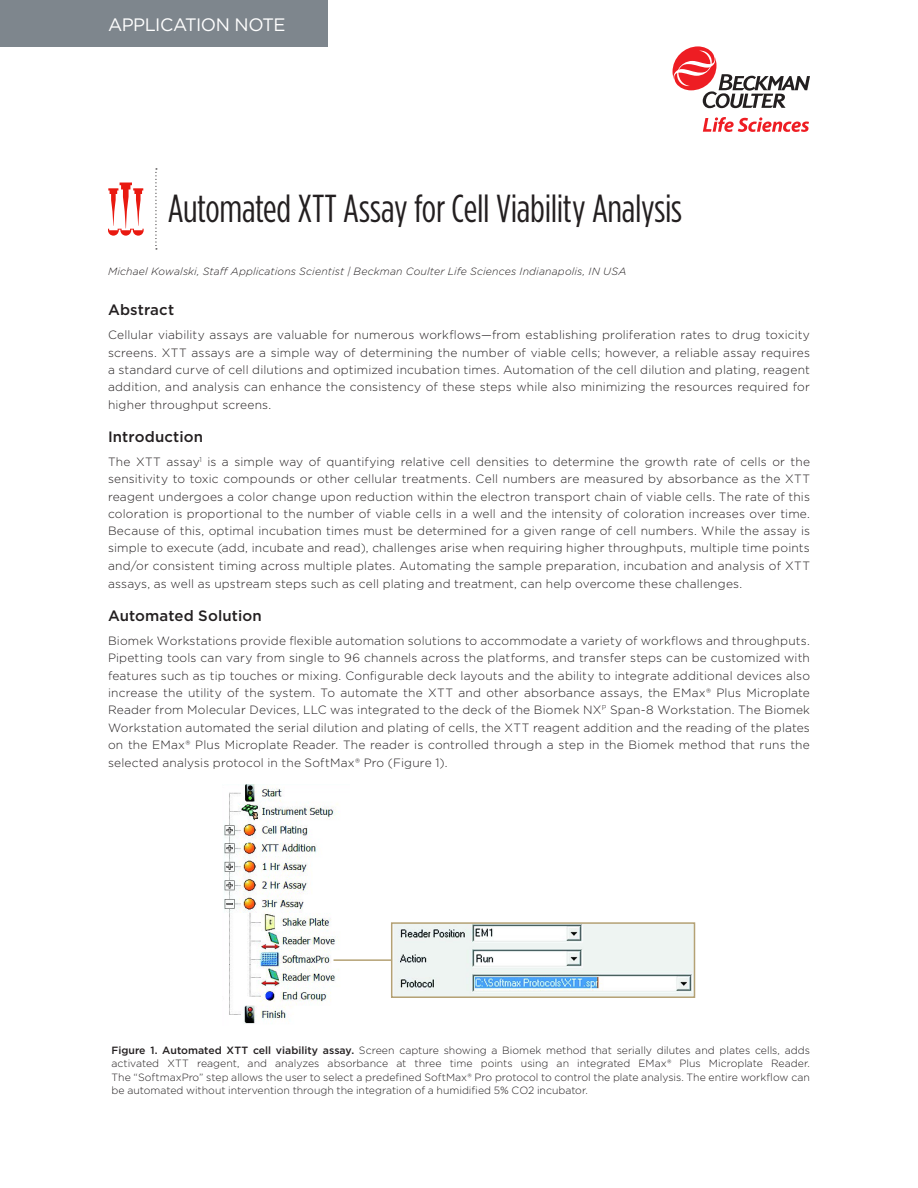
<style>
.page{position:relative;width:918px;height:1188px;background:#fff}
.page>*{position:absolute;margin:0;border:0;box-sizing:border-box;transform-origin:0 0}
.Doc_-_Title{font:39px "Gotham Condensed";letter-spacing:-.01em;color:#231f20}
.Doc_-_Body{font:18px "Gotham";letter-spacing:-.03em;color:#fff}
.Doc_-_Header{font:500 15px "Gotham";letter-spacing:.01em;color:#231f20}
.Doc_-_Body-2{font:300 12px/17.4px "Gotham";letter-spacing:.015em;color:#231f20;text-align:justify}
.t1{font:300 10.5px/13.5px "Gotham";letter-spacing:-.005em;color:#231f20;text-align:justify}
.Doc_-_Author{font:italic 300 10.5px "Gotham";letter-spacing:.015em;color:#231f20}
.s1{font-weight:500}
</style>
<div class="page">
<svg style="left:155px;top:168px;width:2px;height:81px"></svg>
<div style="left:0;top:0;width:327px;height:46px;background:#7e868d"></div>
<svg style="left:108px;top:183px;width:36px;height:53px"></svg>
<img style="left:224px;top:784px;width:115px;height:240px">
<img style="left:394px;top:925px;width:298px;height:70px">
<div style="left:391px;top:922px;width:304px;height:76px;border:2px solid #b4a174"></div>
<hr style="left:334px;top:959px;width:58px;height:2px;background:#b4a174">
<svg style="left:673px;top:46px;width:137px;height:62px"></svg>
<svg style="left:703px;top:117px;width:106px;height:15px"></svg>
<p class="Doc_-_Body" style="left:108px;top:13px;width:179px">APPLICATION NOTE</p>
<p class="Doc_-_Title" style="left:168px;top:186px;width:516px">Automated XTT Assay for Cell Viability Analysis</p>
<p class="Doc_-_Author" style="left:108px;top:264px;width:520px">Michael Kowalski, Staff Applications Scientist | Beckman Coulter Life Sciences Indianapolis, IN USA</p>
<p class="Doc_-_Header" style="left:108px;top:300px;width:68px">Abstract</p>
<p class="Doc_-_Body-2" style="left:108px;top:326px;width:704px">Cellular viability assays are valuable for numerous workflows—from establishing proliferation rates to drug toxicity screens. XTT assays are a simple way of determining the number of viable cells; however, a reliable assay requires a standard curve of cell dilutions and optimized incubation times. Automation of the cell dilution and plating, reagent addition, and analysis can enhance the consistency of these steps while also minimizing the resources required for higher throughput screens.</p>
<p class="Doc_-_Header" style="left:108px;top:427px;width:97px">Introduction</p>
<p class="Doc_-_Body-2" style="left:108px;top:453px;width:704px">The XTT assay<sup>1</sup> is a simple way of quantifying relative cell densities to determine the growth rate of cells or the sensitivity to toxic compounds or other cellular treatments. Cell numbers are measured by absorbance as the XTT reagent undergoes a color change upon reduction within the electron transport chain of viable cells. The rate of this coloration is proportional to the number of viable cells in a well and the intensity of coloration increases over time.<br>Because of this, optimal incubation times must be determined for a given range of cell numbers. While the assay is simple to execute (add, incubate and read), challenges arise when requiring higher throughputs, multiple time points and/or consistent timing across multiple plates. Automating the sample preparation, incubation and analysis of XTT assays, as well as upstream steps such as cell plating and treatment, can help overcome these challenges.</p>
<p class="Doc_-_Header" style="left:108px;top:606px;width:155px">Automated Solution</p>
<p class="Doc_-_Body-2" style="left:108px;top:632px;width:704px">Biomek Workstations provide flexible automation solutions to accommodate a variety of workflows and throughputs.<br>Pipetting tools can vary from single to 96 channels across the platforms, and transfer steps can be customized with features such as tip touches or mixing. Configurable deck layouts and the ability to integrate additional devices also increase the utility of the system. To automate the XTT and other absorbance assays, the EMax® Plus Microplate Reader from Molecular Devices, LLC was integrated to the deck of the Biomek NX<sup>P</sup> Span-8 Workstation. The Biomek Workstation automated the serial dilution and plating of cells, the XTT reagent addition and the reading of the plates on the EMax® Plus Microplate Reader. The reader is controlled through a step in the Biomek method that runs the selected analysis protocol in the SoftMax® Pro (Figure 1).</p>
<p class="t1" style="left:112px;top:1043px;width:700px"><span class="s1">Figure 1. Automated XTT cell viability assay.</span> Screen capture showing a Biomek method that serially dilutes and plates cells, adds activated XTT reagent, and analyzes absorbance at three time points using an integrated EMax® Plus Microplate Reader.<br>The “SoftmaxPro” step allows the user to select a predefined SoftMax® Pro protocol to control the plate analysis. The entire workflow can be automated without intervention through the integration of a humidified 5% CO2 incubator.</p>
</div>
